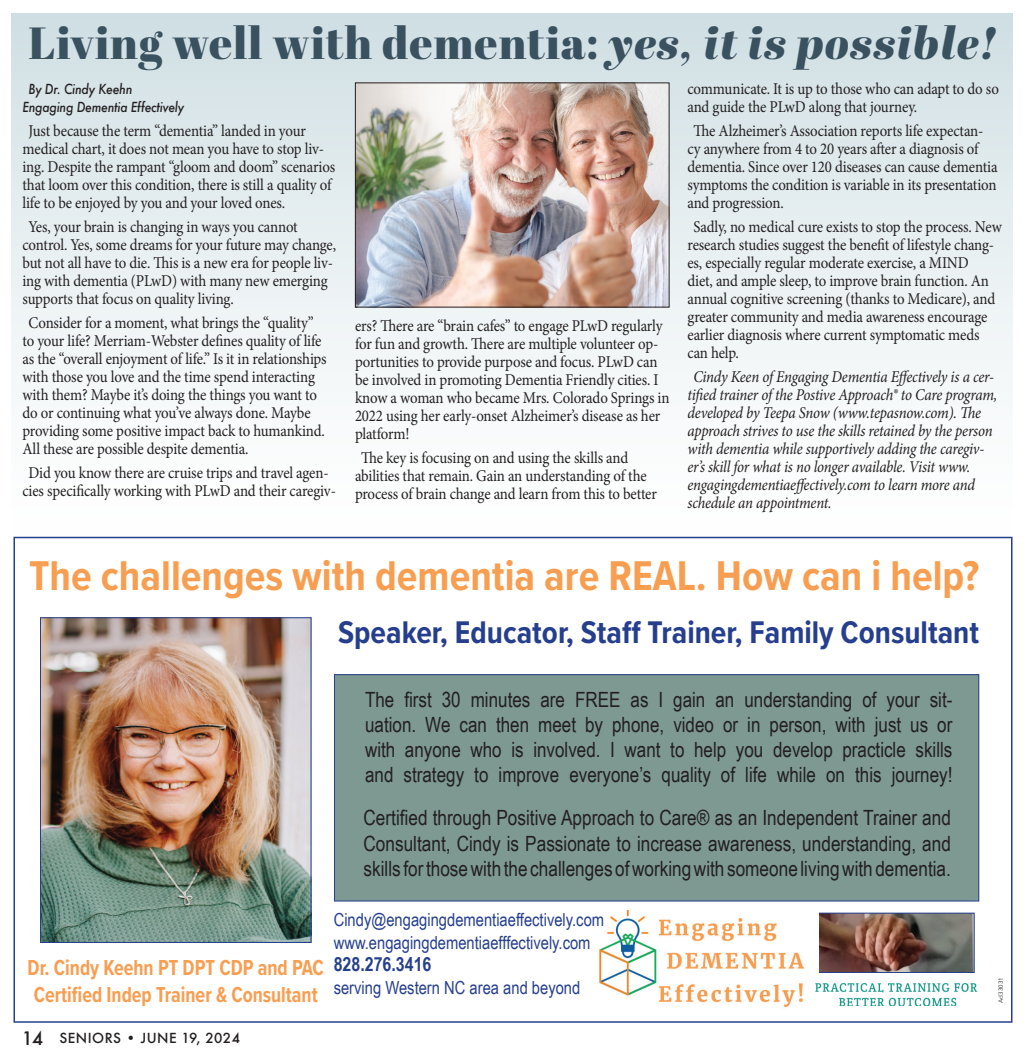
<style>
.page{position:relative;width:1026px;height:1053px;background:#fff}
.page>*{position:absolute;margin:0;border:0;box-sizing:border-box;transform-origin:0 0}
.Main_Headline{font:45px "Abril Fatface";letter-spacing:.02em;color:#3a515f}
.t1{font:700 43.05px "Proxima Nova Cond";color:#f89e51}
.t2{font:700 32.4px "Proxima Nova Cond";color:#253f8e}
.t3{font:700 22.5px/27px "Proxima Nova Cond";color:#f89e51;scale:.9 1}
.t4{font:21px/25.2px "Arial Narrow";color:#231f20;text-align:justify}
.t5{font:700 19.5px "Arial Narrow";color:#253f8e}
.t6{font:18px/22.5px "Arial Narrow";color:#253f8e}
.Health_and_wellnes_Body_copy{font:16.5px/18px "Minion Pro";letter-spacing:-.01em;color:#231f20;scale:.9 1}
.Health_and_wellnes_Body_copy-2{font:italic 16.5px/18px "Minion Pro";letter-spacing:-.02em;color:#231f20;scale:.9 1}
.Subhead{font:italic 500 13.5px/18px "Futura";letter-spacing:-.02em;color:#231f20;scale:.9 1}
.t7{font:500 13.5px "Futura";letter-spacing:.035em;color:#231f20}
.t8{font:6px "Avenir Next";letter-spacing:.02em;color:#231f20}
.s1{font-style:italic}
.s2{font-size:18px}
</style>
<div class="page">
<div style="left:334px;top:675px;width:645px;height:226px;background:#7d9991"></div>
<div style="left:334px;top:674px;width:645px;height:227px;border:1px solid #253f8e"></div>
<img style="left:819px;top:915px;width:154px;height:56px">
<div style="left:814px;top:913px;width:161px;height:60px;border:1px solid #253f8e"></div>
<img style="left:42px;top:619px;width:267px;height:322px">
<div style="left:40px;top:617px;width:271px;height:326px;border:1px solid #253f8e"></div>
<img style="left:599px;top:910px;width:220px;height:98px">
<img style="left:808px;top:974px;width:170px;height:31px">
<div style="left:11px;top:14px;width:1001px;height:536px;background:linear-gradient(to bottom,#d2e1e5,#fff)"></div>
<img style="left:357px;top:84px;width:311px;height:222px">
<div style="left:355px;top:82px;width:315px;height:226px;border:1px solid #231f20"></div>
<p class="Main_Headline" style="left:29px;top:12px;width:970px">Living well with dementia: <span class="s1">yes, it is possible!</span></p>
<p class="Subhead" style="left:22px;top:80px;width:181px;text-indent:6px">By Dr. Cindy Keehn<br>Engaging Dementia Effectively</p>
<p class="Health_and_wellnes_Body_copy" style="left:22px;top:121px;width:349px;text-indent:6px">Just because the term “dementia” landed in your medical chart, it does not mean you have to stop liv&shy;ing. Despite the rampant “gloom and doom” scenarios that loom over this condition, there is still a quality of life to be enjoyed by you and your loved ones.</p>
<p class="Health_and_wellnes_Body_copy" style="left:22px;top:217px;width:350px;text-indent:6px">Yes, your brain is changing in ways you cannot control. Yes, some dreams for your future may change, but not all have to die. This is a new era for people liv&shy;ing with dementia (PLwD) with many new emerging supports that focus on quality living.</p>
<p class="Health_and_wellnes_Body_copy" style="left:22px;top:313px;width:340px;text-indent:6px">Consider for a moment, what brings the “quality” to your life? Merriam-Webster defines quality of life as the “overall enjoyment of life.” Is it in relationships with those you love and the time spend interacting with them? Maybe it’s doing the things you want to do or continuing what you’ve always done. Maybe providing some positive impact back to humankind.<br>All these are possible despite dementia.</p>
<p class="Health_and_wellnes_Body_copy" style="left:22px;top:463px;width:350px;text-align:center">Did you know there are cruise trips and travel agen&shy;cies specifically working with PLwD and their caregiv-</p>
<p class="Health_and_wellnes_Body_copy" style="left:355px;top:317px;width:351px">ers? There are “brain cafes” to engage PLwD regularly for fun and growth. There are multiple volunteer op&shy;portunities to provide purpose and focus. PLwD can be involved in promoting Dementia Friendly cities. I know a woman who became Mrs. Colorado Springs in 2022 using her early-onset Alzheimer’s disease as her platform!</p>
<p class="Health_and_wellnes_Body_copy" style="left:355px;top:449px;width:337px;text-indent:6px">The key is focusing on and using the skills and abilities that remain. Gain an understanding of the process of brain change and learn from this to better</p>
<p class="Health_and_wellnes_Body_copy" style="left:687px;top:80px;width:348px">communicate. It is up to those who can adapt to do so and guide the PLwD along that journey.</p>
<p class="Health_and_wellnes_Body_copy" style="left:687px;top:122px;width:346px;text-indent:6px">The Alzheimer’s Association reports life expectan&shy;cy anywhere from 4 to 20 years after a diagnosis of dementia. Since over 120 diseases can cause dementia symptoms the condition is variable in its presentation and progression.</p>
<p class="Health_and_wellnes_Body_copy" style="left:687px;top:218px;width:351px;text-indent:6px">Sadly, no medical cure exists to stop the process. New research studies suggest the benefit of lifestyle chang&shy;es, especially regular moderate exercise, a MIND<br>diet, and ample sleep, to improve brain function. An annual cognitive screening (thanks to Medicare), and greater community and media awareness encourage earlier diagnosis where current symptomatic meds can help.</p>
<p class="Health_and_wellnes_Body_copy-2" style="left:687px;top:368px;width:346px;text-indent:6px">Cindy Keen of Engaging Dementia Effectively is a cer&shy;tified trainer of the Postive Approach® to Care program, developed by Teepa Snow (www.tepasnow.com). The approach strives to use the skills retained by the person with dementia while supportively adding the caregiv&shy;er’s skill for what is no longer available. Visit www. engagingdementiaeffectively.com to learn more and schedule an appointment.</p>
<p class="t1" style="left:29px;top:544px;width:952px">The challenges with dementia are REAL. How can i help?</p>
<p class="t2" style="left:338px;top:609px;width:643px">Speaker, Educator, Staff Trainer, Family Consultant</p>
<p class="t4" style="left:365px;top:686px;width:589px">The first 30 minutes are FREE as I gain an understanding of your sit&shy;uation. We can then meet by phone, video or in person, with just us or with anyone who is involved. I want to help you develop practicle skills and strategy to improve everyone’s quality of life while on this journey!</p>
<p class="t4" style="left:364px;top:805px;width:589px">Certified through Positive Approach to Care® as an Independent Trainer and Consultant, Cindy is Passionate to increase awareness, understanding, and skills for those with the challenges of working with someone living with dementia.</p>
<p class="t3" style="left:28px;top:954px;width:331px">Dr. Cindy Keehn PT DPT CDP and PAC<br>Certified Indep Trainer &amp; Consultant</p>
<p class="t7" style="left:22px;top:1029px;width:220px"><span class="s2">14</span> SENIORS • JUNE 19, 2024</p>
<p class="t6" style="left:334px;top:908px;width:272px">Cindy@engagingdementiaeffectively.com www.engagingdementiaefffectively.com</p>
<p class="t5" style="left:334px;top:950px;width:99px">828.276.3416</p>
<p class="t6" style="left:334px;top:975px;width:248px">serving Western NC area and beyond</p>
<p class="t8" style="left:996px;top:1003px;width:27px;rotate:-90deg">Ad33031</p>
</div>
